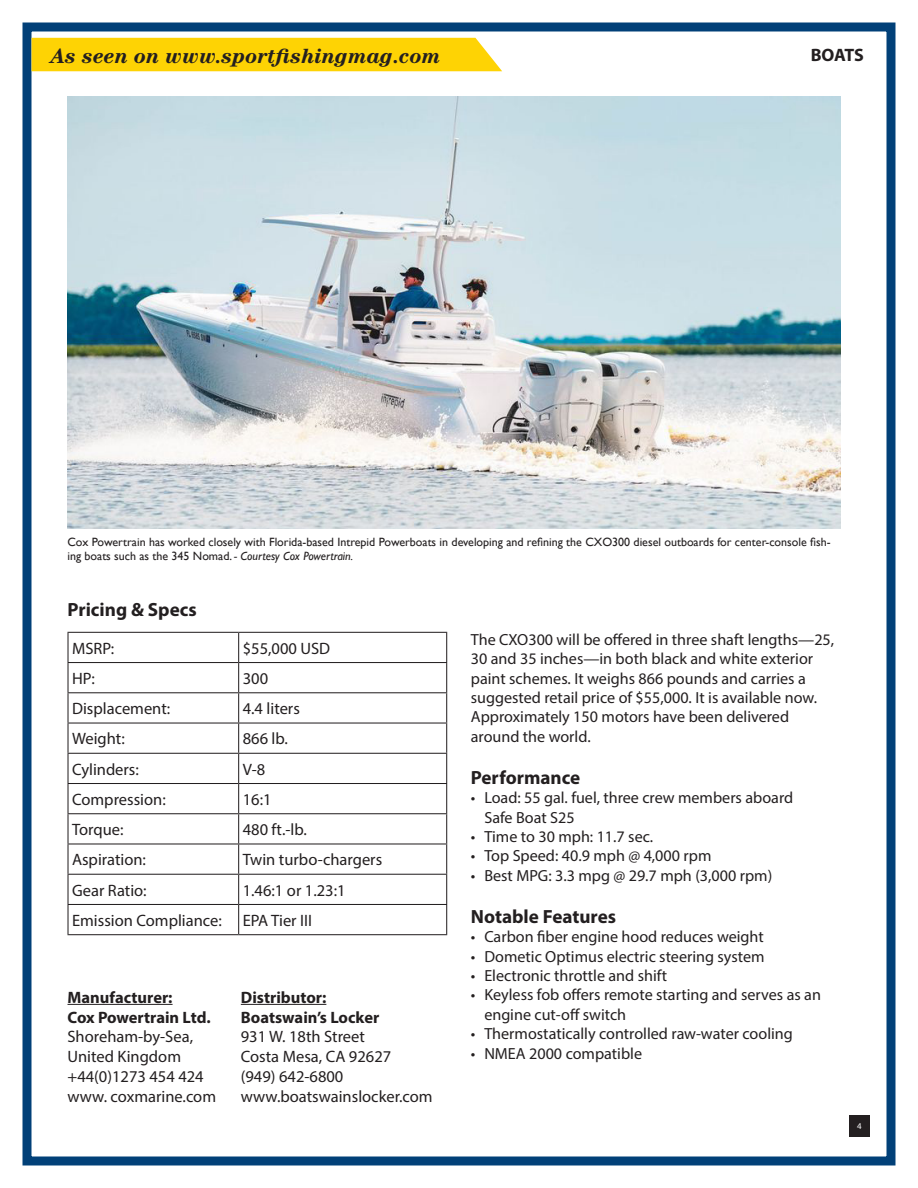
<style>
.page{position:relative;width:918px;height:1188px;background:#fff}
.page>*{position:absolute;margin:0;border:0;box-sizing:border-box;transform-origin:0 0}
.t1{font:italic 700 21px "Century";color:#231f20}
.t2{font:700 19.2px "Myriad Pro";color:#231f20}
.t3{font:700 18px "Myriad Pro";letter-spacing:-.015em;color:#231f20}
.t4{font:16.5px "Myriad Pro";color:#231f20}
.t5{font:700 16.5px "Myriad Pro";color:#231f20}
.t6{font:16.2px/19.4px "Myriad Pro";color:#231f20}
.t7{font:12px/14.4px "Gill Sans";color:#231f20}
.t8{font:8.85px "Myriad Pro";color:#fff}
.s1{font-style:italic}
</style>
<div class="page">
<div style="left:22px;top:22px;width:874px;height:1144px;border:9px solid #014078"></div>
<div style="left:32px;top:38px;width:470px;height:33px;background:#fed304"></div>
<img style="left:68px;top:96px;width:772px;height:433px">
<hr style="left:68px;top:632px;width:171px;height:1px;background:#231f20">
<hr style="left:67px;top:633px;width:2px;height:29px;background:#231f20">
<hr style="left:239px;top:632px;width:208px;height:1px;background:#231f20">
<hr style="left:68px;top:662px;width:171px;height:1px;background:#231f20">
<hr style="left:67px;top:663px;width:2px;height:29px;background:#231f20">
<hr style="left:239px;top:662px;width:208px;height:1px;background:#231f20">
<svg style="left:238px;top:633px;width:1px;height:59px"></svg>
<svg style="left:446px;top:633px;width:1px;height:59px"></svg>
<hr style="left:68px;top:692px;width:171px;height:1px;background:#231f20">
<hr style="left:67px;top:693px;width:2px;height:30px;background:#231f20">
<hr style="left:239px;top:692px;width:208px;height:1px;background:#231f20">
<hr style="left:238px;top:693px;width:1px;height:30px;background:#231f20">
<hr style="left:446px;top:693px;width:1px;height:30px;background:#231f20">
<hr style="left:68px;top:723px;width:171px;height:1px;background:#231f20">
<hr style="left:67px;top:724px;width:2px;height:29px;background:#231f20">
<hr style="left:239px;top:723px;width:208px;height:1px;background:#231f20">
<hr style="left:68px;top:753px;width:171px;height:1px;background:#231f20">
<hr style="left:67px;top:754px;width:2px;height:29px;background:#231f20">
<hr style="left:239px;top:753px;width:208px;height:1px;background:#231f20">
<hr style="left:68px;top:783px;width:171px;height:1px;background:#231f20">
<hr style="left:67px;top:784px;width:2px;height:29px;background:#231f20">
<hr style="left:239px;top:783px;width:208px;height:1px;background:#231f20">
<hr style="left:68px;top:813px;width:171px;height:1px;background:#231f20">
<hr style="left:67px;top:814px;width:2px;height:29px;background:#231f20">
<hr style="left:239px;top:813px;width:208px;height:1px;background:#231f20">
<hr style="left:68px;top:843px;width:171px;height:2px;background:#231f20">
<hr style="left:67px;top:845px;width:2px;height:29px;background:#231f20">
<hr style="left:239px;top:843px;width:208px;height:2px;background:#231f20">
<hr style="left:68px;top:874px;width:171px;height:1px;background:#231f20">
<hr style="left:67px;top:875px;width:2px;height:29px;background:#231f20">
<hr style="left:239px;top:874px;width:208px;height:1px;background:#231f20">
<hr style="left:68px;top:904px;width:171px;height:1px;background:#231f20">
<hr style="left:67px;top:905px;width:2px;height:29px;background:#231f20">
<hr style="left:239px;top:904px;width:208px;height:1px;background:#231f20">
<svg style="left:238px;top:724px;width:1px;height:210px"></svg>
<svg style="left:446px;top:724px;width:1px;height:210px"></svg>
<hr style="left:68px;top:934px;width:171px;height:1px;background:#231f20">
<hr style="left:239px;top:934px;width:208px;height:1px;background:#231f20">
<hr style="left:68px;top:1004px;width:105px;height:1px;background:#231f20">
<hr style="left:241px;top:1004px;width:85px;height:1px;background:#231f20">
<div style="left:849px;top:1115px;width:20px;height:22px;background:#231f20"></div>
<p class="t1" style="left:51px;top:43px;width:391px">As seen on www.sportfishingmag.com</p>
<p class="t3" style="left:811px;top:43px;width:55px">BOATS</p>
<p class="t7" style="left:68px;top:534px;width:765px">Cox Powertrain has worked closely with Florida-based Intrepid Powerboats in developing and refining the CXO300 diesel outboards for center-console fish&shy;ing boats such as the 345 Nomad. <span class="s1">- Courtesy Cox Powertrain.</span></p>
<p class="t2" style="left:68px;top:597px;width:131px">Pricing &amp; Specs</p>
<p class="t4" style="left:72px;top:638px;width:44px">MSRP:</p>
<p class="t4" style="left:243px;top:638px;width:89px">$55,000 USD</p>
<p class="t4" style="left:72px;top:668px;width:24px">HP:</p>
<p class="t4" style="left:243px;top:668px;width:27px">300</p>
<p class="t4" style="left:72px;top:698px;width:100px">Displacement:</p>
<p class="t4" style="left:243px;top:698px;width:59px">4.4 liters</p>
<p class="t4" style="left:72px;top:729px;width:54px">Weight:</p>
<p class="t4" style="left:243px;top:729px;width:47px">866 lb.</p>
<p class="t4" style="left:72px;top:759px;width:68px">Cylinders:</p>
<p class="t4" style="left:243px;top:759px;width:24px">V-8</p>
<p class="t4" style="left:72px;top:789px;width:95px">Compression:</p>
<p class="t4" style="left:243px;top:789px;width:30px">16:1</p>
<p class="t4" style="left:72px;top:819px;width:53px">Torque:</p>
<p class="t4" style="left:243px;top:819px;width:66px">480 ft.-lb.</p>
<p class="t4" style="left:72px;top:850px;width:75px">Aspiration:</p>
<p class="t4" style="left:243px;top:850px;width:141px">Twin turbo-chargers</p>
<p class="t4" style="left:72px;top:880px;width:76px">Gear Ratio:</p>
<p class="t4" style="left:243px;top:880px;width:104px">1.46:1 or 1.23:1</p>
<p class="t4" style="left:72px;top:910px;width:151px">Emission Compliance:</p>
<p class="t4" style="left:243px;top:910px;width:71px">EPA Tier III</p>
<p class="t5" style="left:68px;top:986px;width:107px">Manufacturer:</p>
<p class="t5" style="left:68px;top:1006px;width:145px">Cox Powertrain Ltd.</p>
<p class="t4" style="left:68px;top:1027px;width:127px">Shoreham-by-Sea,</p>
<p class="t4" style="left:68px;top:1046px;width:115px">United Kingdom</p>
<p class="t4" style="left:68px;top:1066px;width:138px">+44(0)1273 454 424</p>
<p class="t4" style="left:68px;top:1086px;width:150px">www. coxmarine.com</p>
<p class="t5" style="left:241px;top:986px;width:87px">Distributor:</p>
<p class="t5" style="left:241px;top:1006px;width:140px">Boatswain’s Locker</p>
<p class="t4" style="left:241px;top:1027px;width:126px">931 W. 18th Street</p>
<p class="t4" style="left:241px;top:1046px;width:152px">Costa Mesa, CA 92627</p>
<p class="t4" style="left:241px;top:1066px;width:104px">(949) 642-6800</p>
<p class="t4" style="left:241px;top:1086px;width:193px">www.boatswainslocker.com</p>
<p class="t6" style="left:471px;top:630px;width:365px">The CXO300 will be offered in three shaft lengths—25, 30 and 35 inches—in both black and white exterior paint schemes. It weighs 866 pounds and carries a suggested retail price of $55,000. It is available now.<br>Approximately 150 motors have been delivered around the world.</p>
<p class="t2" style="left:471px;top:765px;width:111px">Performance</p>
<p class="t6" style="left:471px;top:788px;width:324px">• Load: 55 gal. fuel, three crew members aboard</p>
<p class="t6" style="left:484px;top:807px;width:92px">Safe Boat S25</p>
<p class="t6" style="left:471px;top:827px;width:184px">• Time to 30 mph: 11.7 sec.</p>
<p class="t6" style="left:471px;top:846px;width:242px">• Top Speed: 40.9 mph @ 4,000 rpm</p>
<p class="t6" style="left:471px;top:865px;width:303px">• Best MPG: 3.3 mpg @ 29.7 mph (3,000 rpm)</p>
<p class="t2" style="left:471px;top:904px;width:147px">Notable Features</p>
<p class="t6" style="left:471px;top:927px;width:294px">• Carbon fiber engine hood reduces weight</p>
<p class="t6" style="left:471px;top:946px;width:295px">• Dometic Optimus electric steering system</p>
<p class="t6" style="left:471px;top:966px;width:198px">• Electronic throttle and shift</p>
<p class="t6" style="left:484px;top:985px;width:338px;text-indent:-14px">• Keyless fob offers remote starting and serves as an engine cut-off switch</p>
<p class="t6" style="left:471px;top:1024px;width:323px">• Thermostatically controlled raw-water cooling</p>
<p class="t6" style="left:471px;top:1043px;width:173px">• NMEA 2000 compatible</p>
<p class="t8" style="left:857px;top:1121px;width:6px">4</p>
</div>
